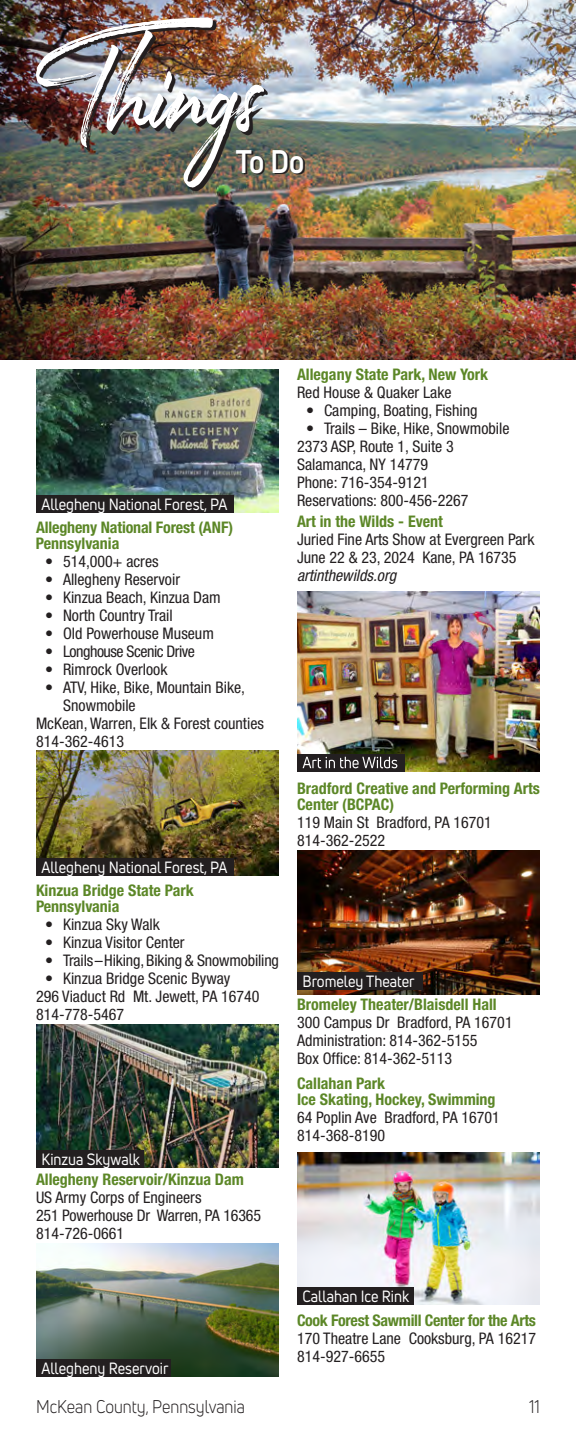
<style>
.page{position:relative;width:576px;height:1440px;background:#fff}
.page>*{position:absolute;margin:0;border:0;box-sizing:border-box;transform-origin:0 0}
.t1{font:700 32px "Uni Neue";color:#fff;scale:.87 1}
.t2{font:18px "Uni Neue";color:#231f20;scale:.9 1}
.t3{font:condensed 16px/18px "Helvetica Neue LT Std";color:#231f20}
.t4{font:700 condensed 16px/16px "Helvetica Neue LT Std";color:#5c8727}
.t5{font:16px "Uni Neue";color:#fff;scale:.9 1}
.t6{font:700 condensed 16px "Helvetica Neue LT Std";letter-spacing:-.02em;color:#5c8727}
.t7{font:condensed 16px "Helvetica Neue LT Std";letter-spacing:-.03em;color:#231f20}
.s1{font-style:italic}
</style>
<div class="page">
<img style="left:0;top:0;width:576px;height:360px">
<img style="left:36px;top:750px;width:243px;height:126px">
<img style="left:36px;top:1024px;width:243px;height:144px">
<svg style="left:39px;top:21px;width:228px;height:170px"></svg>
<img style="left:36px;top:17px;width:228px;height:171px">
<svg style="left:238px;top:151px;width:67px;height:24px;background:#555044"></svg>
<img style="left:36px;top:369px;width:243px;height:144px">
<img style="left:297px;top:591px;width:243px;height:180px">
<img style="left:297px;top:850px;width:243px;height:144px">
<img style="left:297px;top:1152px;width:243px;height:153px">
<img style="left:36px;top:1243px;width:243px;height:134px">
<div style="left:36px;top:495px;width:198px;height:18px;background:#231f20"></div>
<div style="left:36px;top:858px;width:198px;height:18px;background:#231f20"></div>
<div style="left:36px;top:1150px;width:108px;height:18px;background:#231f20"></div>
<div style="left:36px;top:1359px;width:135px;height:18px;background:#231f20"></div>
<div style="left:297px;top:754px;width:108px;height:18px;background:#231f20"></div>
<svg style="left:303px;top:757px;width:94px;height:11px"></svg>
<div style="left:297px;top:972px;width:126px;height:18px;background:#231f20"></div>
<div style="left:297px;top:1287px;width:117px;height:18px;background:#231f20"></div>
<p class="t1" style="left:236px;top:141px;width:80px">To Do</p>
<p class="t5" style="left:42px;top:494px;width:208px">Allegheny National Forest, PA</p>
<p class="t4" style="left:36px;top:520px;width:199px">Allegheny National Forest (ANF)<br>Pennsylvania</p>
<p class="t3" style="left:45px;top:553px;width:115px">• 514,000+ acres</p>
<p class="t3" style="left:45px;top:571px;width:137px">• Allegheny Reservoir</p>
<p class="t3" style="left:45px;top:589px;width:177px">• Kinzua Beach, Kinzua Dam</p>
<p class="t3" style="left:45px;top:607px;width:129px">• North Country Trail</p>
<p class="t3" style="left:45px;top:625px;width:170px">• Old Powerhouse Museum</p>
<p class="t7" style="left:45px;top:643px;width:152px">• Longhouse Scenic Drive</p>
<p class="t3" style="left:45px;top:661px;width:124px">• Rimrock Overlook</p>
<p class="t3" style="left:63px;top:679px;width:184px;text-indent:-18px">• ATV, Hike, Bike, Mountain Bike,<br>Snowmobile</p>
<p class="t3" style="left:36px;top:715px;width:229px">McKean, Warren, Elk &amp; Forest counties<br>814-362-4613</p>
<p class="t5" style="left:42px;top:857px;width:208px">Allegheny National Forest, PA</p>
<p class="t4" style="left:36px;top:882px;width:159px">Kinzua Bridge State Park</p>
<p class="t4" style="left:36px;top:898px;width:85px">Pennsylvania</p>
<p class="t3" style="left:45px;top:915px;width:116px">• Kinzua Sky Walk</p>
<p class="t3" style="left:45px;top:933px;width:141px">• Kinzua Visitor Center</p>
<p class="t3" style="left:45px;top:951px;width:236px">• Trails – Hiking, Biking &amp; Snowmobiling</p>
<p class="t3" style="left:45px;top:969px;width:187px">• Kinzua Bridge Scenic Byway</p>
<p class="t3" style="left:36px;top:987px;width:225px">296 Viaduct Rd Mt. Jewett, PA 16740<br>814-778-5467</p>
<p class="t5" style="left:42px;top:1149px;width:111px">Kinzua Skywalk</p>
<p class="t4" style="left:36px;top:1171px;width:209px">Allegheny Reservoir/Kinzua Dam</p>
<p class="t3" style="left:36px;top:1188px;width:227px">US Army Corps of Engineers<br>251 Powerhouse Dr Warren, PA 16365<br>814-726-0661</p>
<p class="t4" style="left:297px;top:367px;width:193px">Allegany State Park, New York</p>
<p class="t3" style="left:297px;top:384px;width:156px">Red House &amp; Quaker Lake</p>
<p class="t3" style="left:306px;top:402px;width:173px">• Camping, Boating, Fishing</p>
<p class="t3" style="left:306px;top:420px;width:205px">• Trails – Bike, Hike, Snowmobile</p>
<p class="t3" style="left:297px;top:438px;width:173px">2373 ASP, Route 1, Suite 3<br>Salamanca, NY 14779<br>Phone: 716-354-9121<br>Reservations: 800-456-2267</p>
<p class="t4" style="left:297px;top:513px;width:147px">Art in the Wilds - Event</p>
<p class="t3" style="left:297px;top:530px;width:239px">Juried Fine Arts Show at Evergreen Park<br>June 22 &amp; 23, 2024 Kane, PA 16735 <span class="s1">artinthewilds.org</span></p>
<p class="t4" style="left:297px;top:780px;width:245px">Bradford Creative and Performing Arts<br>Center (BCPAC)</p>
<p class="t3" style="left:297px;top:813px;width:196px">119 Main St Bradford, PA 16701<br>814-362-2522</p>
<p class="t5" style="left:303px;top:971px;width:126px">Bromeley Theater</p>
<p class="t4" style="left:297px;top:997px;width:201px">Bromeley Theater/Blaisdell Hall</p>
<p class="t3" style="left:297px;top:1014px;width:217px">300 Campus Dr Bradford, PA 16701<br>Administration: 814-362-5155<br>Box Office: 814-362-5113</p>
<p class="t4" style="left:297px;top:1076px;width:200px">Callahan Park<br>Ice Skating, Hockey, Swimming</p>
<p class="t3" style="left:297px;top:1109px;width:204px">64 Poplin Ave Bradford, PA 16701<br>814-368-8190</p>
<p class="t5" style="left:42px;top:1358px;width:143px">Allegheny Reservoir</p>
<p class="t5" style="left:303px;top:1286px;width:120px">Callahan Ice Rink</p>
<p class="t6" style="left:297px;top:1311px;width:240px">Cook Forest Sawmill Center for the Arts</p>
<p class="t3" style="left:297px;top:1330px;width:241px">170 Theatre Lane Cooksburg, PA 16217<br>814-927-6655</p>
<p class="t2" style="left:36px;top:1396px;width:234px">McKean County, Pennsylvania</p>
<p class="t2" style="left:529px;top:1396px;width:14px">11</p>
</div>
